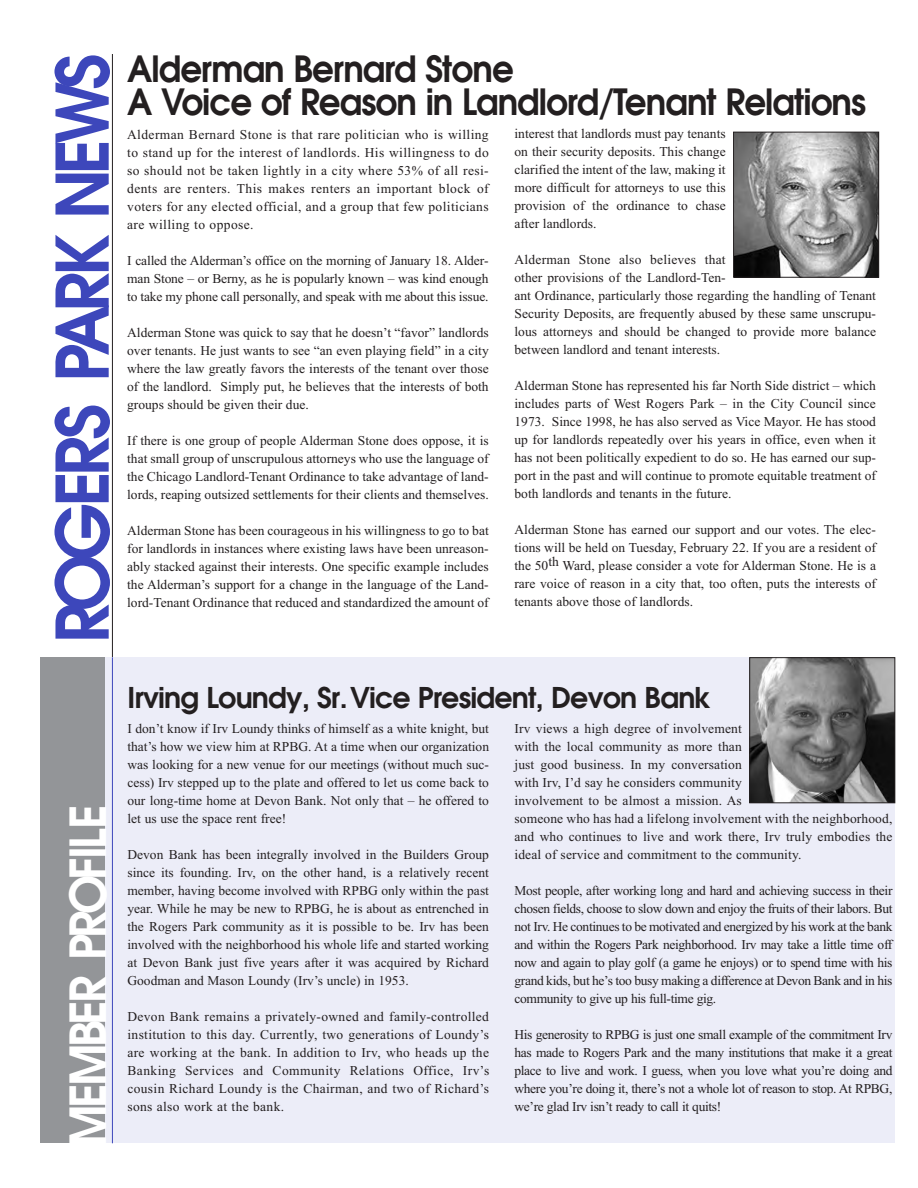
<style>
.page{position:relative;width:918px;height:1188px;background:#fff}
.page>*{position:absolute;margin:0;border:0;box-sizing:border-box;transform-origin:0 0}
.t1{font:600 72px "Avant Garde";letter-spacing:-.09em;color:#3d47bb;scale:.95 1}
.t2{font:600 49.5px "Avant Garde";letter-spacing:-.065em;color:#fff;scale:.95 1}
.t3{font:600 36px/33px "Avant Garde";letter-spacing:-.03em;color:#231f20;scale:.95 1}
.t4{font:600 28.5px "Avant Garde";letter-spacing:-.03em;color:#231f20}
.t5{font:13.5px/18px "Times New Roman";color:#231f20;text-align:justify}
</style>
<div class="page">
<hr style="left:112px;top:54px;width:1px;height:603px;background:#231f20">
<div style="left:40px;top:657px;width:855px;height:486px;background:#ecedf8"></div>
<div style="left:40px;top:657px;width:65px;height:486px;background:#939598"></div>
<hr style="left:112px;top:657px;width:1px;height:486px;background:#3d47bb">
<img style="left:751px;top:659px;width:142px;height:142px">
<div style="left:749px;top:657px;width:146px;height:146px;border:1px solid #231f20"></div>
<img style="left:735px;top:134px;width:142px;height:142px">
<div style="left:733px;top:132px;width:146px;height:146px;border:1px solid #231f20"></div>
<h1 class="t1" style="left:42px;top:643px;width:622px;rotate:-90deg">ROGERS PARK NEWS</h1>
<h3 class="t3" style="left:127px;top:53px;width:779px">Alderman Bernard Stone<br>A Voice of Reason in Landlord/Tenant Relations</h3>
<p class="t5" style="left:515px;top:125px;width:213px">interest that landlords must pay tenants on their security deposits. This change clarified the intent of the law, making it more difficult for attorneys to use this provision of the ordinance to chase after landlords.</p>
<p class="t5" style="left:515px;top:251px;width:363px;text-align:left">Alderman Stone also believes that<br>other provisions of the Landlord-Ten-<br>ant Ordinance, particularly those regarding the handling of Tenant Security Deposits, are frequently abused by these same unscrupu&shy;lous attorneys and should be changed to provide more balance between landlord and tenant interests.</p>
<p class="t5" style="left:515px;top:377px;width:363px">Alderman Stone has represented his far North Side district – which includes parts of West Rogers Park – in the City Council since 1973. Since 1998, he has also served as Vice Mayor. He has stood up for landlords repeatedly over his years in office, even when it has not been politically expedient to do so. He has earned our sup&shy;port in the past and will continue to promote equitable treatment of both landlords and tenants in the future.</p>
<p class="t5" style="left:514px;top:521px;width:363px">Alderman Stone has earned our support and our votes. The elec&shy;tions will be held on Tuesday, February 22. If you are a resident of the 50th Ward, please consider a vote for Alderman Stone. He is a rare voice of reason in a city that, too often, puts the interests of tenants above those of landlords.</p>
<p class="t5" style="left:127px;top:126px;width:363px">Alderman Bernard Stone is that rare politician who is willing to stand up for the interest of landlords. His willingness to do so should not be taken lightly in a city where 53% of all resi&shy;dents are renters. This makes renters an important block of voters for any elected official, and a group that few politicians are willing to oppose.</p>
<p class="t5" style="left:127px;top:252px;width:363px">I called the Alderman’s office on the morning of January 18. Alder&shy;man Stone – or Berny, as he is popularly known – was kind enough to take my phone call personally, and speak with me about this issue.</p>
<p class="t5" style="left:127px;top:324px;width:363px">Alderman Stone was quick to say that he doesn’t “favor” landlords over tenants. He just wants to see “an even playing field” in a city where the law greatly favors the interests of the tenant over those of the landlord. Simply put, he believes that the interests of both groups should be given their due.</p>
<p class="t5" style="left:127px;top:432px;width:363px">If there is one group of people Alderman Stone does oppose, it is that small group of unscrupulous attorneys who use the language of the Chicago Landlord-Tenant Ordinance to take advantage of land&shy;lords, reaping outsized settlements for their clients and themselves.</p>
<p class="t5" style="left:127px;top:522px;width:363px">Alderman Stone has been courageous in his willingness to go to bat for landlords in instances where existing laws have been unreason&shy;ably stacked against their interests. One specific example includes the Alderman’s support for a change in the language of the Land&shy;lord-Tenant Ordinance that reduced and standardized the amount of</p>
<h2 class="t2" style="left:60px;top:1147px;width:362px;rotate:-90deg">MEMBER PROFILE</h2>
<h3 class="t4" style="left:128px;top:682px;width:585px">Irving Loundy, Sr.Vice President, Devon Bank</h3>
<p class="t5" style="left:127px;top:720px;width:363px">I don’t know if Irv Loundy thinks of himself as a white knight, but that’s how we view him at RPBG. At a time when our organization was looking for a new venue for our meetings (without much suc&shy;cess) Irv stepped up to the plate and offered to let us come back to our long-time home at Devon Bank. Not only that – he offered to let us use the space rent free!</p>
<p class="t5" style="left:127px;top:846px;width:363px">Devon Bank has been integrally involved in the Builders Group since its founding. Irv, on the other hand, is a relatively recent member, having become involved with RPBG only within the past year. While he may be new to RPBG, he is about as entrenched in the Rogers Park community as it is possible to be. Irv has been involved with the neighborhood his whole life and started working at Devon Bank just five years after it was acquired by Richard Goodman and Mason Loundy (Irv’s uncle) in 1953.</p>
<p class="t5" style="left:127px;top:1008px;width:363px">Devon Bank remains a privately-owned and family-controlled institution to this day. Currently, two generations of Loundy’s are working at the bank. In addition to Irv, who heads up the Banking Services and Community Relations Office, Irv’s cousin Richard Loundy is the Chairman, and two of Richard’s sons also work at the bank.</p>
<p class="t5" style="left:514px;top:719px;width:380px;text-align:left">Irv views a high degree of involvement<br>with the local community as more than<br>just good business. In my conversation<br>with Irv, I’d say he considers community<br>involvement to be almost a mission. As<br>someone who has had a lifelong involvement with the neighborhood, and who continues to live and work there, Irv truly embodies the ideal of service and commitment to the community.</p>
<p class="t5" style="left:514px;top:881px;width:380px">Most people, after working long and hard and achieving success in their chosen fields, choose to slow down and enjoy the fruits of their labors. But not Irv. He continues to be motivated and energized by his work at the bank and within the Rogers Park neighborhood. Irv may take a little time off now and again to play golf (a game he enjoys) or to spend time with his grand kids, but he’s too busy making a difference at Devon Bank and in his community to give up his full-time gig.</p>
<p class="t5" style="left:514px;top:1025px;width:380px">His generosity to RPBG is just one small example of the commitment Irv has made to Rogers Park and the many institutions that make it a great place to live and work. I guess, when you love what you’re doing and where you’re doing it, there’s not a whole lot of reason to stop. At RPBG, we’re glad Irv isn’t ready to call it quits!</p>
</div>
